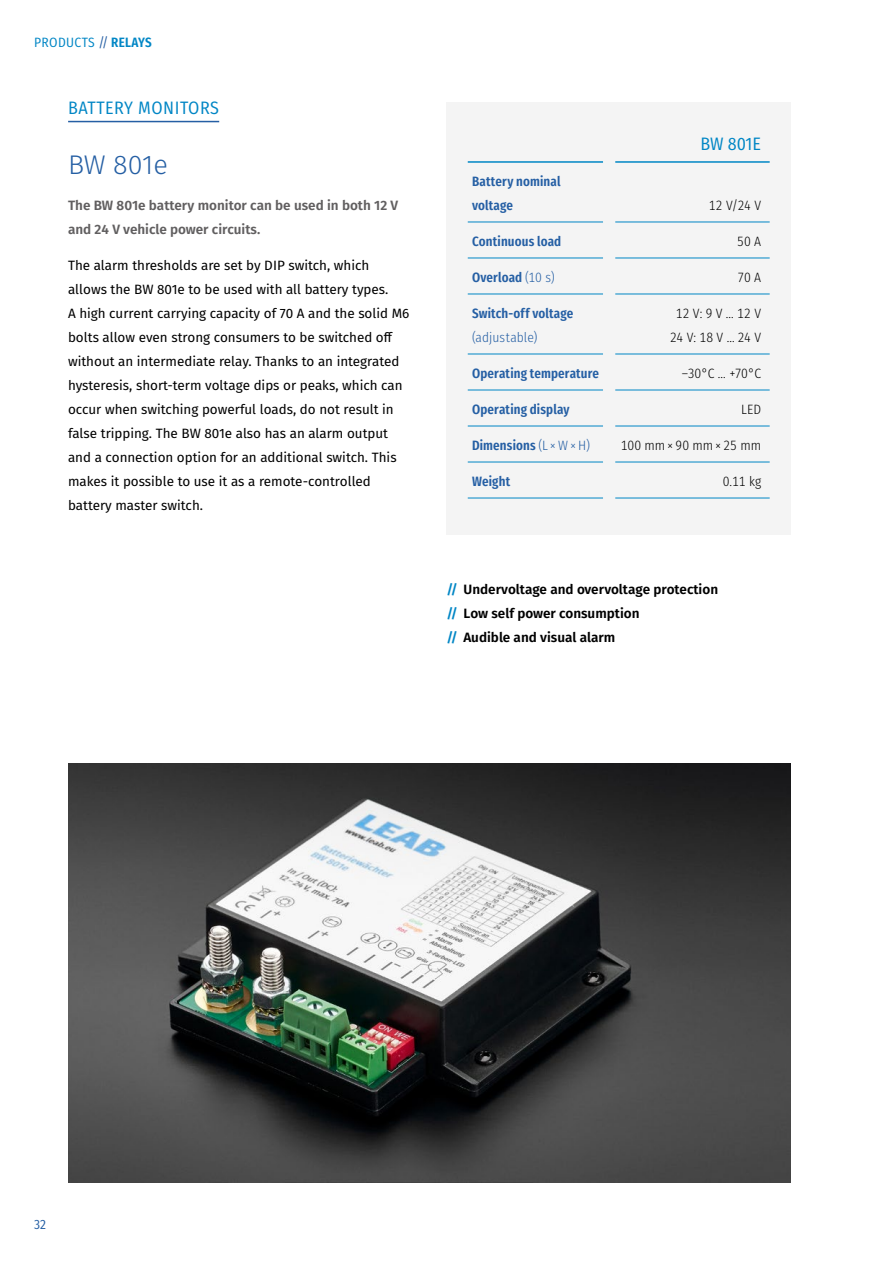
<style>
.page{position:relative;width:893px;height:1263px;background:#fff}
.page>*{position:absolute;margin:0;border:0;box-sizing:border-box;transform-origin:0 0}
.produkte_h2{font:300 27px "Fira Sans";letter-spacing:-.005em;color:#255fa4}
.überzeile{font:18px "Fira Sans Condensed";letter-spacing:.03em;color:#0086c5}
.t-1{font:18px "Fira Sans Condensed";color:#0086c5}
.text{font:13.5px/24px "Fira Sans";color:#000}
.t-2{font:600 13.5px/24px "Fira Sans Condensed";letter-spacing:.01em;color:#255fa4}
.bullets-klein{font:600 13.5px "Fira Sans";color:#000}
.t-inhalt{font:300 13.5px/24px "Fira Sans Condensed";color:#000;text-align:center}
.produkt-sl{font:600 13.5px/24px "Fira Sans";color:#615f60}
.pagina_oben_links{font:13.5px "Fira Sans Condensed";letter-spacing:.03em;color:#0086c5}
.bullets{font:13.5px "Fira Sans Condensed";color:#255fa4}
.s1{color:#255fa4}
.s2{font-weight:600}
.s3{font-weight:300}
.s4{color:#0086c5}
</style>
<div class="page">
<div style="left:446px;top:102px;width:345px;height:432px;background:#f4f4f4"></div>
<svg style="left:468px;top:221px;width:302px;height:277px"></svg>
<hr style="left:468px;top:222px;width:135px;height:1px;background:#0086c5">
<hr style="left:615px;top:222px;width:155px;height:1px;background:#0086c5">
<hr style="left:468px;top:258px;width:135px;height:1px;background:#0086c5">
<hr style="left:615px;top:258px;width:155px;height:1px;background:#0086c5">
<hr style="left:468px;top:294px;width:135px;height:1px;background:#0086c5">
<hr style="left:615px;top:294px;width:155px;height:1px;background:#0086c5">
<hr style="left:468px;top:354px;width:135px;height:1px;background:#0086c5">
<hr style="left:615px;top:354px;width:155px;height:1px;background:#0086c5">
<hr style="left:468px;top:390px;width:135px;height:1px;background:#0086c5">
<hr style="left:615px;top:390px;width:155px;height:1px;background:#0086c5">
<hr style="left:468px;top:426px;width:135px;height:1px;background:#0086c5">
<hr style="left:615px;top:426px;width:155px;height:1px;background:#0086c5">
<hr style="left:468px;top:161px;width:135px;height:2px;background:#0086c5">
<hr style="left:615px;top:161px;width:155px;height:2px;background:#0086c5">
<hr style="left:468px;top:462px;width:135px;height:1px;background:#0086c5">
<hr style="left:615px;top:462px;width:155px;height:1px;background:#0086c5">
<hr style="left:468px;top:498px;width:135px;height:1px;background:#0086c5">
<hr style="left:615px;top:498px;width:155px;height:1px;background:#0086c5">
<div style="left:603px;top:162px;width:12px;height:60px;background:#f4f4f4"></div>
<div style="left:603px;top:222px;width:12px;height:36px;background:#f4f4f4"></div>
<div style="left:603px;top:258px;width:12px;height:36px;background:#f4f4f4"></div>
<div style="left:603px;top:294px;width:12px;height:60px;background:#f4f4f4"></div>
<div style="left:603px;top:354px;width:12px;height:36px;background:#f4f4f4"></div>
<div style="left:603px;top:390px;width:12px;height:36px;background:#f4f4f4"></div>
<div style="left:603px;top:426px;width:12px;height:36px;background:#f4f4f4"></div>
<div style="left:603px;top:462px;width:12px;height:36px;background:#f4f4f4"></div>
<hr style="left:68px;top:121px;width:151px;height:1px;background:#255fa4">
<img style="left:68px;top:763px;width:723px;height:419px">
<p class="pagina_oben_links" style="left:34px;top:32px;width:119px">PRODUCTS <span class="s1">//</span> <span class="s2">RELAYS</span></p>
<p class="überzeile" style="left:68px;top:94px;width:152px">BATTERY MONITORS</p>
<h3 class="produkte_h2" style="left:68px;top:146px;width:101px">BW 801e</h3>
<p class="produkt-sl" style="left:68px;top:193px;width:332px">The BW 801e battery monitor can be used in both 12 V and 24 V vehicle power circuits.</p>
<p class="text" style="left:68px;top:253px;width:343px">The alarm thresholds are set by DIP switch, which allows the BW 801e to be used with all battery types.<br>A high current carrying capacity of 70 A and the solid M6 bolts allow even strong consumers to be switched off without an intermediate relay. Thanks to an integrated hysteresis, short-term voltage dips or peaks, which can occur when switching powerful loads, do not result in false tripping. The BW 801e also has an alarm output and a connection option for an additional switch. This makes it possible to use it as a remote-controlled battery master switch.</p>
<p class="t-2" style="left:472px;top:168px;width:90px">Battery nominal voltage</p>
<p class="t-1" style="left:700px;top:130px;width:62px">BW 801E</p>
<p class="t-inhalt" style="left:709px;top:193px;width:54px">12 V/24 V</p>
<p class="t-2" style="left:472px;top:228px;width:91px">Continuous load</p>
<p class="t-inhalt" style="left:737px;top:229px;width:26px">50 A</p>
<p class="t-2" style="left:472px;top:264px;width:84px">Overload <span class="s3">(10 s)</span></p>
<p class="t-inhalt" style="left:737px;top:265px;width:25px">70 A</p>
<p class="t-2" style="left:472px;top:300px;width:103px">Switch-off voltage <span class="s3">(adjustable)</span></p>
<p class="t-inhalt" style="left:670px;top:301px;width:92px">12 V: 9 V … 12 V<br>24 V: 18 V … 24 V</p>
<p class="t-2" style="left:472px;top:360px;width:129px">Operating temperature</p>
<p class="t-inhalt" style="left:682px;top:361px;width:81px">–30°C … +70°C</p>
<p class="t-2" style="left:472px;top:396px;width:99px">Operating display</p>
<p class="t-inhalt" style="left:741px;top:397px;width:21px">LED</p>
<p class="t-2" style="left:472px;top:432px;width:119px">Dimensions <span class="s3">(L×W×H)</span></p>
<p class="t-inhalt" style="left:621px;top:433px;width:142px">100 mm×90 mm×25 mm</p>
<p class="t-2" style="left:472px;top:468px;width:40px">Weight</p>
<p class="t-inhalt" style="left:723px;top:469px;width:40px">0.11 kg</p>
<p class="bullets-klein" style="left:446px;top:578px;width:273px"><span class="s4">//</span> Undervoltage and overvoltage protection</p>
<p class="bullets-klein" style="left:446px;top:602px;width:195px"><span class="s4">//</span> Low self power consumption</p>
<p class="bullets-klein" style="left:446px;top:626px;width:170px"><span class="s4">//</span> Audible and visual alarm</p>
<p class="bullets" style="left:34px;top:1214px;width:14px">32</p>
</div>
